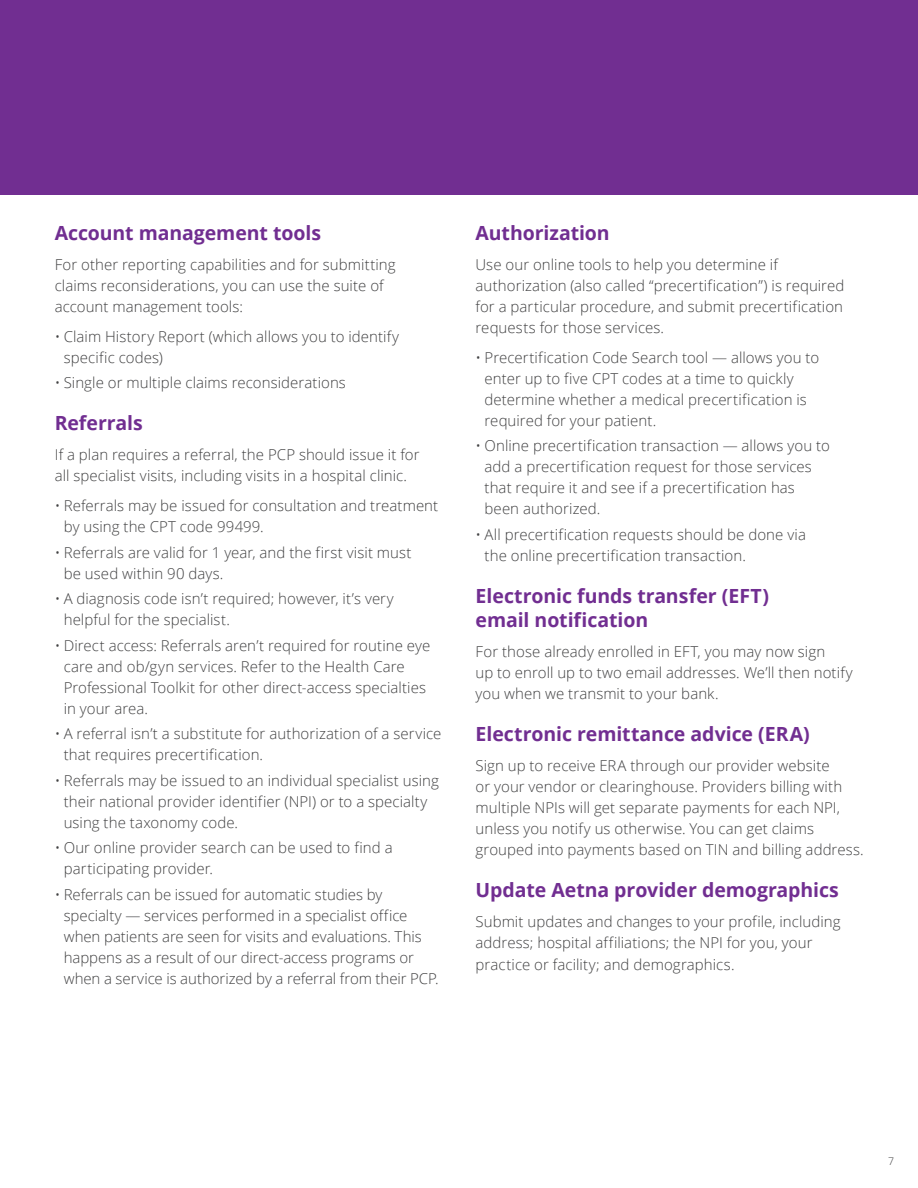
<style>
.page{position:relative;width:918px;height:1188px;background:#fff}
.page>*{position:absolute;margin:0;border:0;box-sizing:border-box;transform-origin:0 0}
.t1{font:700 19.5px/24px "Open Sans";letter-spacing:-.005em;color:#712e91}
.t2{font:300 15px/21px "Open Sans";letter-spacing:.005em;color:#414142}
.t3{font:300 10.5px "Open Sans";color:#414142}
</style>
<div class="page">
<div style="left:0;top:0;width:918px;height:195px;background:#712e91"></div>
<h3 class="t1" style="left:55px;top:220px;width:268px">Account management tools</h3>
<p class="t2" style="left:55px;top:254px;width:342px">For other reporting capabilities and for submitting claims reconsiderations, you can use the suite of account management tools:</p>
<p class="t2" style="left:64px;top:326px;width:337px;text-indent:-9px">• Claim History Report (which allows you to identify specific codes)</p>
<p class="t2" style="left:55px;top:372px;width:293px">• Single or multiple claims reconsiderations</p>
<h3 class="t1" style="left:55px;top:411px;width:90px">Referrals</h3>
<p class="t2" style="left:55px;top:444px;width:366px">If a plan requires a referral, the PCP should issue it for all specialist visits, including visits in a hospital clinic.</p>
<p class="t2" style="left:64px;top:495px;width:376px;text-indent:-9px">• Referrals may be issued for consultation and treatment by using the CPT code 99499.</p>
<p class="t2" style="left:64px;top:542px;width:349px;text-indent:-9px">• Referrals are valid for 1 year, and the first visit must be used within 90 days.</p>
<p class="t2" style="left:64px;top:588px;width:332px;text-indent:-9px">• A diagnosis code isn’t required; however, it’s very helpful for the specialist.</p>
<p class="t2" style="left:64px;top:635px;width:368px;text-indent:-9px">• Direct access: Referrals aren’t required for routine eye care and ob/gyn services. Refer to the Health Care Professional Toolkit for other direct-access specialties in your area.</p>
<p class="t2" style="left:64px;top:723px;width:379px;text-indent:-9px">• A referral isn’t a substitute for authorization of a service that requires precertification.</p>
<p class="t2" style="left:64px;top:770px;width:377px;text-indent:-9px">• Referrals may be issued to an individual specialist using their national provider identifier (NPI) or to a specialty using the taxonomy code.</p>
<p class="t2" style="left:64px;top:837px;width:330px;text-indent:-9px">• Our online provider search can be used to find a participating provider.</p>
<p class="t2" style="left:64px;top:884px;width:377px;text-indent:-9px">• Referrals can be issued for automatic studies by specialty — services performed in a specialist office when patients are seen for visits and evaluations. This happens as a result of our direct-access programs or when a service is authorized by a referral from their PCP.</p>
<h3 class="t1" style="left:476px;top:220px;width:136px">Authorization</h3>
<p class="t2" style="left:476px;top:254px;width:370px">Use our online tools to help you determine if authorization (also called “precertification”) is required for a particular procedure, and submit precertification requests for those services.</p>
<p class="t2" style="left:485px;top:347px;width:336px;text-indent:-9px">• Precertification Code Search tool — allows you to enter up to five CPT codes at a time to quickly determine whether a medical precertification is required for your patient.</p>
<p class="t2" style="left:485px;top:435px;width:347px;text-indent:-9px">• Online precertification transaction — allows you to add a precertification request for those services that require it and see if a precertification has been authorized.</p>
<p class="t2" style="left:485px;top:524px;width:323px;text-indent:-9px">• All precertification requests should be done via the online precertification transaction.</p>
<h3 class="t1" style="left:476px;top:583px;width:295px">Electronic funds transfer (EFT) email notification</h3>
<p class="t2" style="left:476px;top:641px;width:379px">For those already enrolled in EFT, you may now sign<br>up to enroll up to two email addresses. We’ll then notify you when we transmit to your bank.</p>
<h3 class="t1" style="left:476px;top:721px;width:336px">Electronic remittance advice (ERA)</h3>
<p class="t2" style="left:476px;top:755px;width:390px">Sign up to receive ERA through our provider website<br>or your vendor or clearinghouse. Providers billing with multiple NPIs will get separate payments for each NPI, unless you notify us otherwise. You can get claims grouped into payments based on TIN and billing address.</p>
<h3 class="t1" style="left:476px;top:877px;width:365px">Update Aetna provider demographics</h3>
<p class="t2" style="left:476px;top:911px;width:367px">Submit updates and changes to your profile, including address; hospital affiliations; the NPI for you, your</p>
<p class="t2" style="left:476px;top:954px;width:261px">practice or facility; and demographics.</p>
<p class="t3" style="left:888px;top:1154px;width:7px">7</p>
</div>
